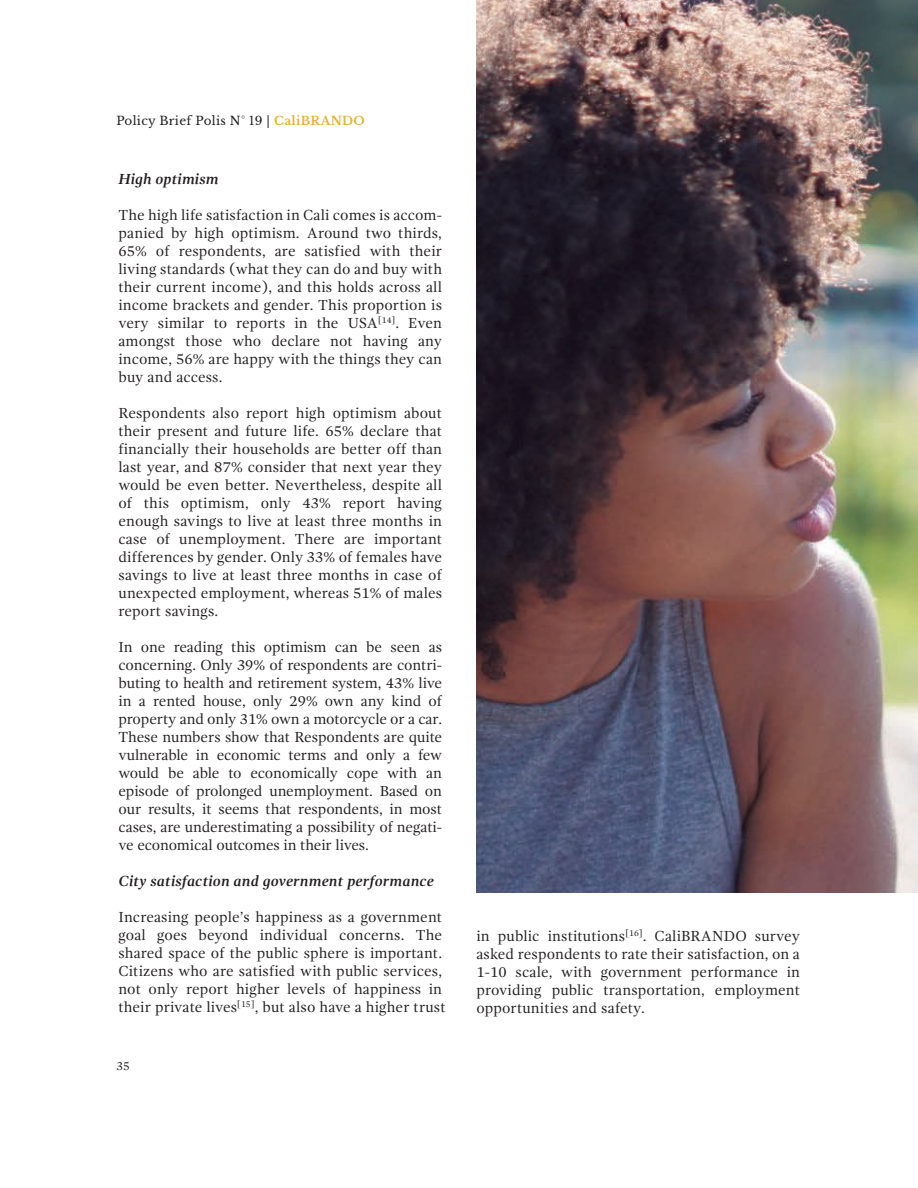
<style>
.page{position:relative;width:918px;height:1188px;background:#fff}
.page>*{position:absolute;margin:0;border:0;box-sizing:border-box;transform-origin:0 0}
.t1{font:15px/18px "Gandhi Serif";letter-spacing:.01em;color:#231f20;text-align:justify}
.t2{font:italic 700 15px "Gandhi Serif";letter-spacing:.01em;color:#231f20}
.t3{font:12px "Libre Baskerville";letter-spacing:.025em;color:#231f20}
.t4{font:12px "Gandhi Serif";color:#231f20}
.s1{font-weight:700;color:#e2b438}
</style>
<div class="page">
<img style="left:476px;top:0;width:442px;height:893px">
<p class="t3" style="left:116px;top:113px;width:250px">Policy Brief Polis N° 19 | <span class="s1">CaliBRANDO</span></p>
<p class="t2" style="left:118px;top:170px;width:102px">High optimism</p>
<p class="t1" style="left:118px;top:206px;width:325px">The high life satisfaction in Cali comes is accom&shy;panied by high optimism. Around two thirds, 65% of respondents, are satisfied with their living standards (what they can do and buy with their current income), and this holds across all income brackets and gender. This proportion is very similar to reports in the USA<sup>[14]</sup>. Even amongst those who declare not having any income, 56% are happy with the things they can buy and access.</p>
<p class="t1" style="left:118px;top:404px;width:325px">Respondents also report high optimism about their present and future life. 65% declare that financially their households are better off than last year, and 87% consider that next year they would be even better. Nevertheless, despite all of this optimism, only 43% report having enough savings to live at least three months in case of unemployment. There are important differences by gender. Only 33% of females have savings to live at least three months in case of unexpected employment, whereas 51% of males report savings.</p>
<p class="t1" style="left:118px;top:638px;width:325px">In one reading this optimism can be seen as concerning. Only 39% of respondents are contri&shy;buting to health and retirement system, 43% live in a rented house, only 29% own any kind of property and only 31% own a motorcycle or a car.<br>These numbers show that Respondents are quite vulnerable in economic terms and only a few would be able to economically cope with an episode of prolonged unemployment. Based on our results, it seems that respondents, in most cases, are underestimating a possibility of negati&shy;ve economical outcomes in their lives.</p>
<p class="t2" style="left:118px;top:872px;width:317px">City satisfaction and government performance</p>
<p class="t1" style="left:118px;top:908px;width:329px;text-align:left">Increasing people’s happiness as a government goal goes beyond individual concerns. The shared space of the public sphere is important.<br>Citizens who are satisfied with public services, not only report higher levels of happiness in their private lives<sup>[15]</sup>, but also have a higher trust</p>
<p class="t4" style="left:116px;top:1059px;width:15px">35</p>
<p class="t1" style="left:476px;top:927px;width:325px">in public institutions<sup>[16]</sup>. CaliBRANDO survey asked respondents to rate their satisfaction, on a 1-10 scale, with government performance in providing public transportation, employment opportunities and safety.</p>
</div>
